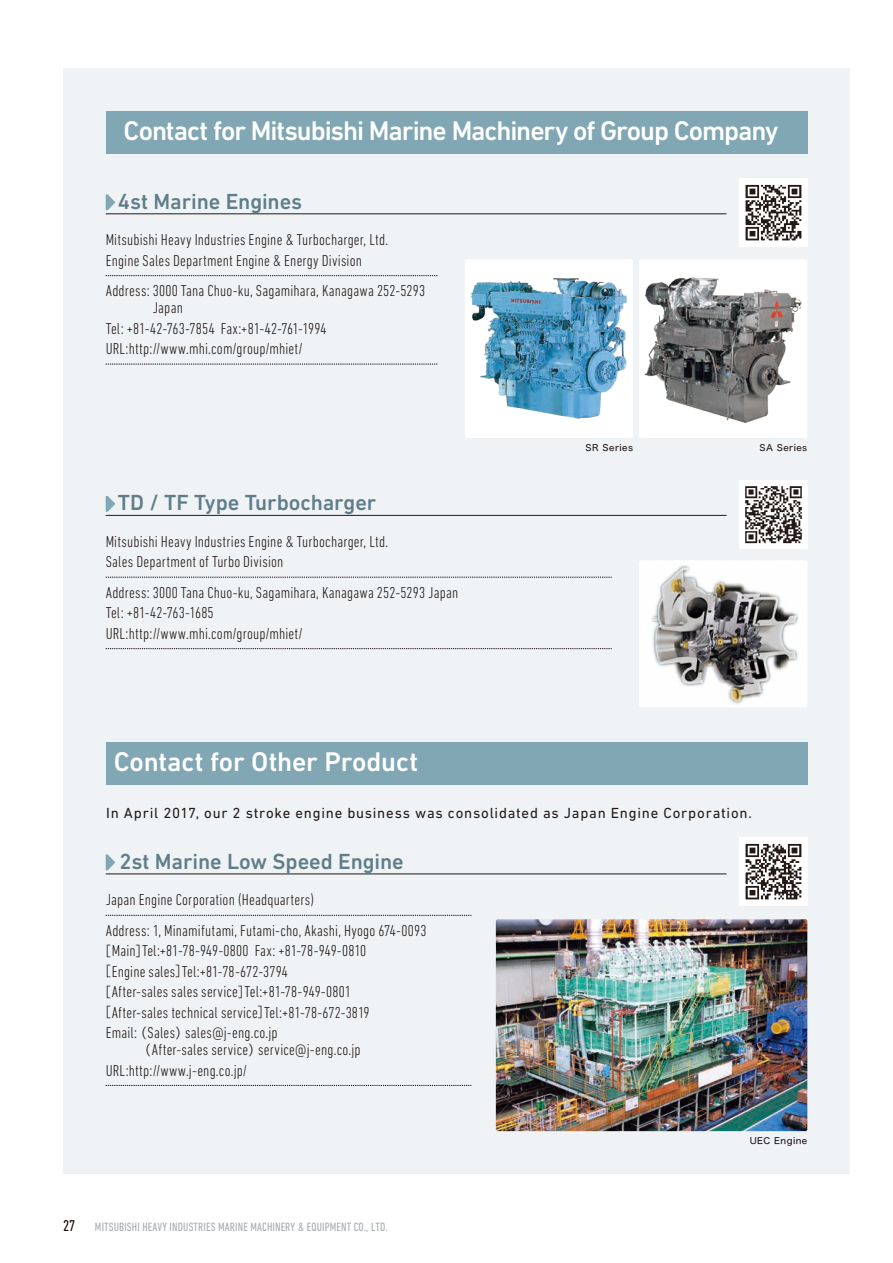
<style>
.page{position:relative;width:893px;height:1263px;background:#fff}
.page>*{position:absolute;margin:0;border:0;box-sizing:border-box;transform-origin:0 0}
.t1{font:500 27.45px "DIN Next LT Pro";letter-spacing:-.035em;color:#fff}
.t2{font:500 27.45px "DIN Next LT Pro";letter-spacing:-.005em;color:#fff}
.t3{font:500 22.2px "DIN Next LT Pro";letter-spacing:-.005em;color:#607e89}
.t4{font:300 condensed 16.05px/20.4px "DIN Next LT Pro";letter-spacing:.01em;color:#231916}
.t5{font:14.85px "DIN Next LT Pro";letter-spacing:.05em;color:#231916}
.t6{font:condensed 12.15px "DIN Next LT Pro";letter-spacing:.01em;color:#a7adb0}
.t7{font:8.85px "Hiragino Sans W5";letter-spacing:.05em;color:#231916}
.s1{font-family:"Hiragino UD Sans Std W3";font-weight:400;font-stretch:normal;font-size:13.35px}
.s2{font-size:15.9px;color:#180c0b}
</style>
<div class="page">
<div style="left:64px;top:68px;width:786px;height:1106px;background:#eff3f5"></div>
<div style="left:106px;top:111px;width:701px;height:42px;background:#81a7b4"></div>
<div style="left:106px;top:742px;width:701px;height:42px;background:#81a7b4"></div>
<svg style="left:106px;top:915px;width:365px;height:1px"></svg>
<svg style="left:106px;top:1085px;width:365px;height:1px"></svg>
<hr style="left:106px;top:873px;width:620px;height:1px;background:#231916">
<svg style="left:106px;top:854px;width:9px;height:16px"></svg>
<img style="left:496px;top:919px;width:311px;height:212px">
<svg style="left:106px;top:275px;width:331px;height:1px"></svg>
<svg style="left:106px;top:364px;width:331px;height:1px"></svg>
<hr style="left:106px;top:213px;width:620px;height:1px;background:#231916">
<svg style="left:106px;top:194px;width:9px;height:16px"></svg>
<div style="left:465px;top:259px;width:168px;height:179px;background:#fff;border-radius:2px"></div>
<img style="left:471px;top:278px;width:156px;height:141px">
<div style="left:639px;top:259px;width:168px;height:179px;background:#fff;border-radius:2px"></div>
<img style="left:644px;top:277px;width:158px;height:146px">
<svg style="left:106px;top:577px;width:506px;height:1px"></svg>
<svg style="left:106px;top:648px;width:506px;height:1px"></svg>
<hr style="left:106px;top:515px;width:620px;height:1px;background:#231916">
<svg style="left:106px;top:496px;width:9px;height:16px"></svg>
<img style="left:639px;top:560px;width:168px;height:147px">
<img style="left:739px;top:179px;width:68px;height:68px">
<img style="left:739px;top:480px;width:68px;height:69px">
<img style="left:739px;top:837px;width:68px;height:68px">
<h1 class="t1" style="left:124px;top:115px;width:656px">Contact for Mitsubishi Marine Machinery of Group Company</h1>
<h2 class="t3" style="left:118px;top:188px;width:186px">4st Marine Engines</h2>
<p class="t4" style="left:106px;top:230px;width:284px">Mitsubishi Heavy Industries Engine &amp; Turbocharger, Ltd.<br>Engine Sales Department Engine &amp; Energy Division</p>
<p class="t4" style="left:153px;top:282px;width:274px;line-height:17px;text-indent:-47px">Address: 3000 Tana Chuo-ku, Sagamihara, Kanagawa 252-5293<br>Japan</p>
<p class="t4" style="left:106px;top:318px;width:222px">Tel: +81-42-763-7854 Fax:+81-42-761-1994<br>URL:http://www.mhi.com/group/mhiet/</p>
<h2 class="t3" style="left:118px;top:490px;width:260px">TD / TF Type Turbocharger</h2>
<p class="t4" style="left:106px;top:531px;width:284px">Mitsubishi Heavy Industries Engine &amp; Turbocharger, Ltd.<br>Sales Department of Turbo Division</p>
<p class="t4" style="left:106px;top:582px;width:354px">Address: 3000 Tana Chuo-ku, Sagamihara, Kanagawa 252-5293 Japan<br>Tel: +81-42-763-1685<br>URL:http://www.mhi.com/group/mhiet/</p>
<p class="t7" style="left:586px;top:440px;width:49px">SR Series</p>
<p class="t7" style="left:759px;top:440px;width:49px">SA Series</p>
<h1 class="t2" style="left:114px;top:746px;width:306px">Contact for Other Product</h1>
<p class="t5" style="left:106px;top:804px;width:647px">In April 2017, our 2 stroke engine business was consolidated as Japan Engine Corporation.</p>
<h2 class="t3" style="left:119px;top:848px;width:286px">2st Marine Low Speed Engine</h2>
<p class="t4" style="left:106px;top:884px;width:322px;line-height:30.6px">Japan Engine Corporation (Headquarters)<br>Address: 1, Minamifutami, Futami-cho, Akashi, Hyogo 674-0093</p>
<p class="t4" style="left:98px;top:941px;width:270px"><span class="s1">［</span>Main<span class="s1">］</span>Tel:+81-78-949-0800 Fax: +81-78-949-0810</p>
<p class="t4" style="left:98px;top:961px;width:192px"><span class="s1">［</span>Engine sales<span class="s1">］</span>Tel:+81-78-672-3794</p>
<p class="t4" style="left:98px;top:981px;width:255px"><span class="s1">［</span>After-sales sales service<span class="s1">］</span>Tel:+81-78-949-0801</p>
<p class="t4" style="left:98px;top:1002px;width:273px"><span class="s1">［</span>After-sales technical service<span class="s1">］</span>Tel:+81-78-672-3819</p>
<p class="t4" style="left:106px;top:1022px;width:174px">Email: <span class="s1">（</span>Sales<span class="s1">）</span>sales@j-eng.co.jp</p>
<p class="t4" style="left:106px;top:1039px;width:257px;text-indent:32px"><span class="s1">（</span>After-sales service<span class="s1">）</span>service@j-eng.co.jp<br>URL:http://www.j-eng.co.jp/</p>
<p class="t6" style="left:63px;top:1220px;width:326px"><span class="s2">27</span> MITSUBISHI HEAVY INDUSTRIES MARINE MACHINERY &amp; EQUIPMENT CO., LTD.</p>
<p class="t7" style="left:750px;top:1132px;width:59px">UEC Engine</p>
</div>
